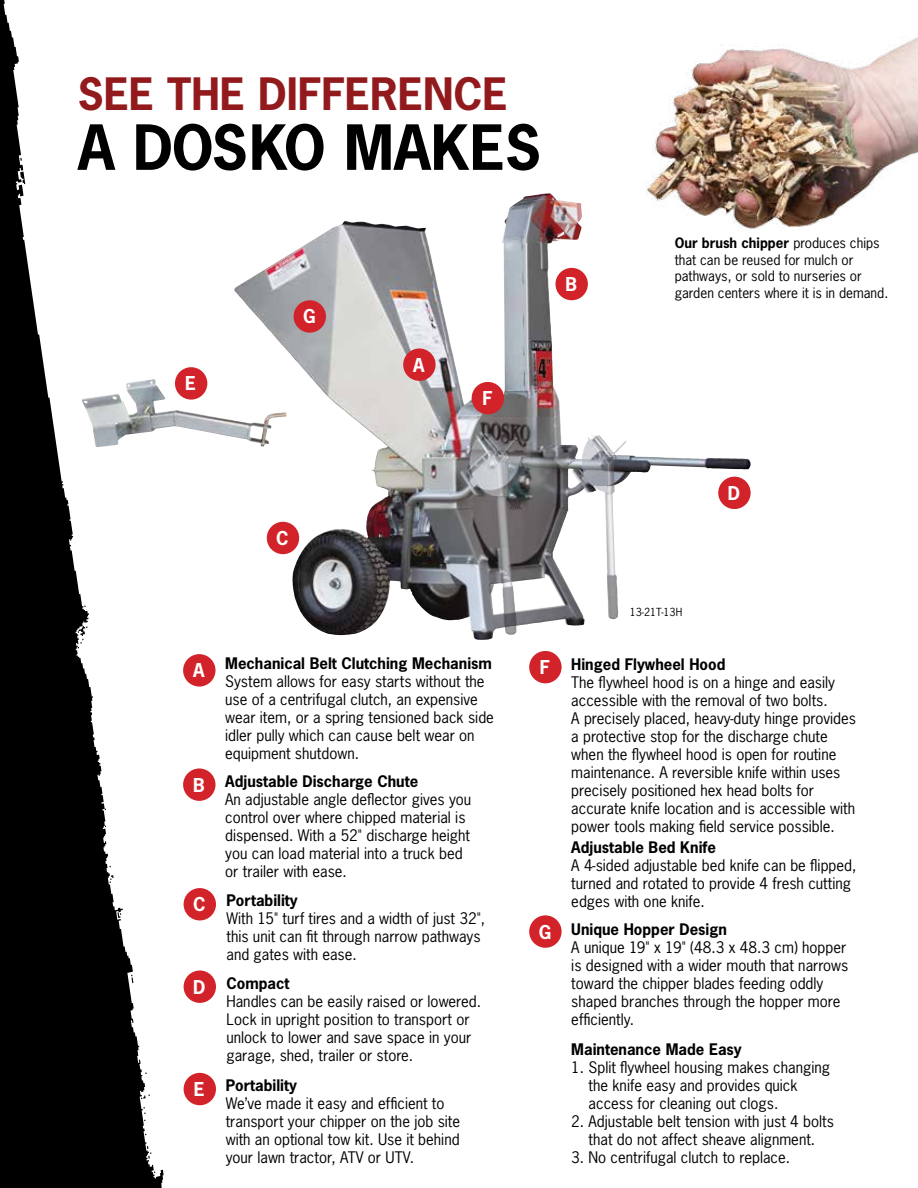
<style>
.page{position:relative;width:918px;height:1188px;background:#fff}
.page>*{position:absolute;margin:0;border:0;box-sizing:border-box;transform-origin:0 0}
.t1{font:700 58.5px "News Gothic Std";color:#000}
.t2{font:700 42px "News Gothic Std";color:#921a1d}
.t3{font:700 18px "News Gothic Std";color:#fff}
.t4{font:15px/18px "News Gothic Std";color:#000}
.t5{font:700 15px "News Gothic Std";color:#000}
.t6{font:13.5px/16.5px "News Gothic Std";color:#000}
.t7{font:10.5px "News Gothic Std";color:#000}
.s1{font-weight:700}
.s2{font-weight:700;font-size:18px;color:#fff}
</style>
<div class="page">
<img style="left:234px;top:195px;width:305px;height:418px">
<img style="left:502px;top:199px;width:80px;height:44px">
<img style="left:449px;top:417px;width:177px;height:223px">
<svg style="left:0;top:0;width:164px;height:1188px"></svg>
<div style="left:718px;top:477px;width:33px;height:32px;background:#d2232a;border-radius:50%"></div>
<div style="left:555px;top:268px;width:33px;height:32px;background:#d2232a;border-radius:50%"></div>
<div style="left:267px;top:522px;width:32px;height:32px;background:#d2232a;border-radius:50%"></div>
<div style="left:472px;top:382px;width:32px;height:32px;background:#d2232a;border-radius:50%"></div>
<img style="left:645px;top:34px;width:273px;height:196px">
<div style="left:403px;top:348px;width:33px;height:33px;background:#d2232a;border-radius:50%"></div>
<div style="left:294px;top:300px;width:32px;height:33px;background:#d2232a;border-radius:50%"></div>
<div style="left:183px;top:768px;width:33px;height:33px;background:#d2232a;border-radius:50%"></div>
<div style="left:183px;top:654px;width:33px;height:33px;background:#d2232a;border-radius:50%"></div>
<div style="left:184px;top:888px;width:32px;height:32px;background:#d2232a;border-radius:50%"></div>
<div style="left:184px;top:971px;width:32px;height:32px;background:#d2232a;border-radius:50%"></div>
<div style="left:529px;top:915px;width:33px;height:33px;background:#d2232a;border-radius:50%"></div>
<div style="left:529px;top:651px;width:33px;height:32px;background:#d2232a;border-radius:50%"></div>
<div style="left:184px;top:1073px;width:32px;height:32px;background:#d2232a;border-radius:50%"></div>
<img style="left:82px;top:379px;width:187px;height:68px">
<div style="left:175px;top:367px;width:32px;height:33px;background:#d2232a;border-radius:50%"></div>
<h2 class="t2" style="left:78px;top:67px;width:432px">SEE THE DIFFERENCE</h2>
<h1 class="t1" style="left:78px;top:109px;width:465px">A DOSKO MAKES</h1>
<p class="t3" style="left:185px;top:372px;width:12px">E</p>
<p class="t3" style="left:303px;top:305px;width:14px">G</p>
<p class="t3" style="left:413px;top:353px;width:13px">A</p>
<p class="t3" style="left:482px;top:386px;width:12px">F</p>
<p class="t3" style="left:565px;top:272px;width:13px">B</p>
<p class="t3" style="left:276px;top:526px;width:14px">C</p>
<p class="t6" style="left:675px;top:235px;width:215px"><span class="s1">Our brush chipper</span> produces chips that can be reused for mulch or pathways, or sold to nurseries or garden centers where it is in demand.</p>
<p class="t7" style="left:630px;top:606px;width:54px">13-21T-13H</p>
<p class="t3" style="left:728px;top:481px;width:14px">D</p>
<p class="t3" style="left:193px;top:659px;width:13px">A</p>
<p class="t5" style="left:225px;top:653px;width:268px">Mechanical Belt Clutching Mechanism</p>
<p class="t4" style="left:225px;top:672px;width:270px">System allows for easy starts without the use of a centrifugal clutch, an expensive wear item, or a spring tensioned back side idler pully which can cause belt wear on equipment shutdown.</p>
<p class="t4" style="left:225px;top:772px;width:248px;text-indent:-32px"><span class="s2">B</span> <span class="s1">Adjustable Discharge Chute<br></span>An adjustable angle deflector gives you control over where chipped material is dispensed. With a 52" discharge height you can load material into a truck bed or trailer with ease.</p>
<p class="t4" style="left:227px;top:891px;width:260px;text-indent:-33px"><span class="s2">C</span> <span class="s1">Portability<br></span>With 15" turf tires and a width of just 32", this unit can fit through narrow pathways and gates with ease.</p>
<p class="t4" style="left:227px;top:974px;width:256px;text-indent:-33px"><span class="s2">D</span> <span class="s1">Compact<br></span>Handles can be easily raised or lowered.<br>Lock in upright position to transport or unlock to lower and save space in your garage, shed, trailer or store.</p>
<p class="t4" style="left:226px;top:1076px;width:236px;text-indent:-32px"><span class="s2">E</span> <span class="s1">Portability<br></span>We’ve made it easy and efficient to transport your chipper on the job site with an optional tow kit. Use it behind your lawn tractor, ATV or UTV.</p>
<p class="t4" style="left:571px;top:655px;width:286px;text-indent:-31px"><span class="s2">F</span> <span class="s1">Hinged Flywheel Hood<br></span>The flywheel hood is on a hinge and easily accessible with the removal of two bolts.<br>A precisely placed, heavy-duty hinge provides a protective stop for the discharge chute when the flywheel hood is open for routine maintenance. A reversible knife within uses precisely positioned hex head bolts for accurate knife location and is accessible with power tools making field service possible.</p>
<p class="t5" style="left:571px;top:837px;width:146px">Adjustable Bed Knife</p>
<p class="t4" style="left:571px;top:856px;width:287px">A 4-sided adjustable bed knife can be flipped, turned and rotated to provide 4 fresh cutting edges with one knife.</p>
<p class="t4" style="left:571px;top:920px;width:279px;text-indent:-33px"><span class="s2">G</span> <span class="s1">Unique Hopper Design<br></span>A unique 19" x 19" (48.3 x 48.3 cm) hopper is designed with a wider mouth that narrows toward the chipper blades feeding oddly shaped branches through the hopper more efficiently.</p>
<p class="t5" style="left:571px;top:1039px;width:172px">Maintenance Made Easy</p>
<p class="t4" style="left:589px;top:1058px;width:243px;text-indent:-17px">1. Split flywheel housing makes changing the knife easy and provides quick access for cleaning out clogs.</p>
<p class="t4" style="left:571px;top:1112px;width:264px;text-align:center">2. Adjustable belt tension with just 4 bolts that do not affect sheave alignment.</p>
<p class="t4" style="left:571px;top:1148px;width:220px">3. No centrifugal clutch to replace.</p>
</div>
